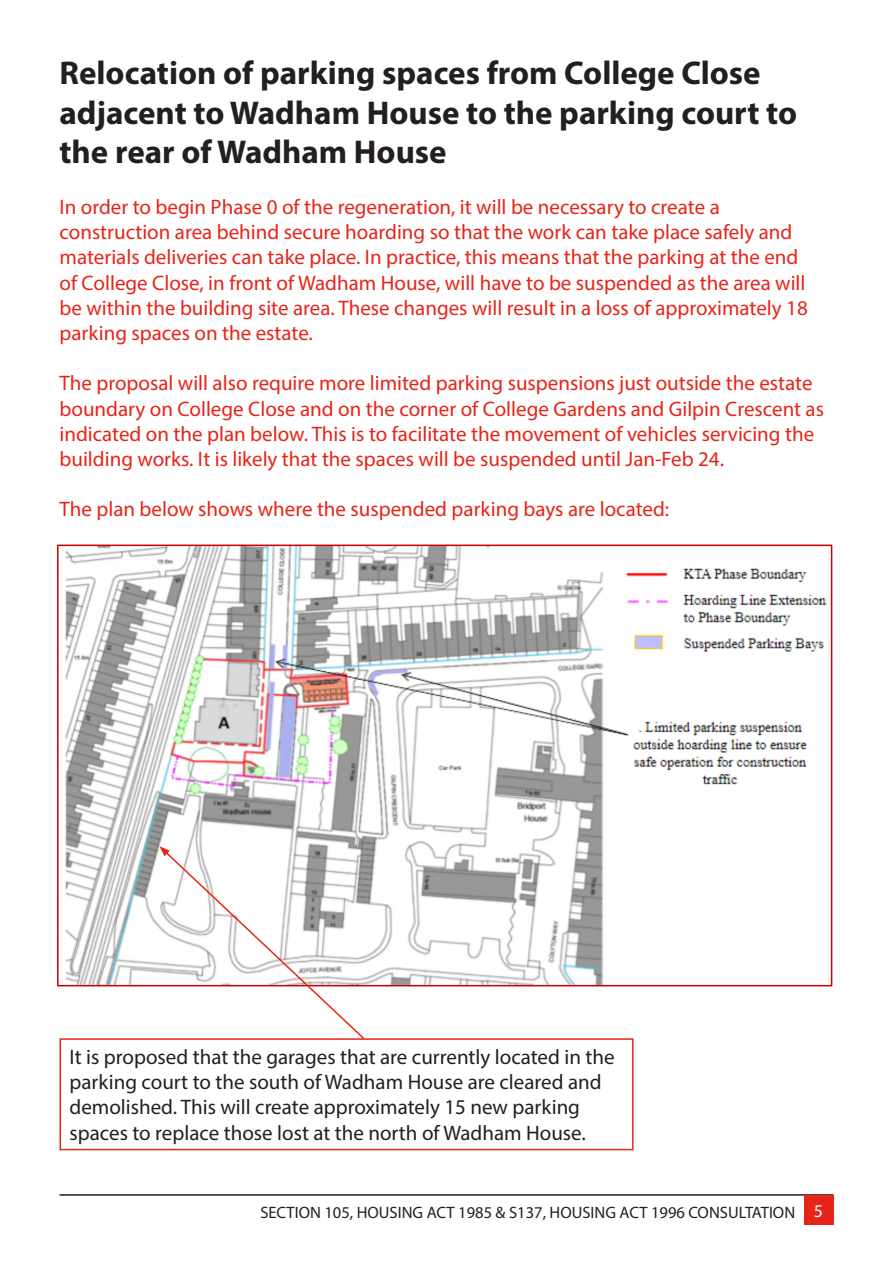
<style>
.page{position:relative;width:893px;height:1263px;background:#fff}
.page>*{position:absolute;margin:0;border:0;box-sizing:border-box;transform-origin:0 0}
.Chap_heads{font:700 33px/39.6px "Myriad Pro";color:#231f20}
.body_copy{font:21px/25.2px "Myriad Pro";color:#e72419}
.body_copy-2{font:21px/25.2px "Myriad Pro";color:#231f20}
.t1{font:16.5px "Myriad Pro";color:#231f20}
.s1{font-size:18px;color:#fff}
</style>
<div class="page">
<hr style="left:60px;top:1194px;width:773px;height:2px;background:#231f20">
<div style="left:804px;top:1195px;width:29px;height:30px;background:#e72419"></div>
<img style="left:57px;top:544px;width:776px;height:443px">
<div style="left:60px;top:1038px;width:574px;height:112px;border:2px solid #e72419"></div>
<svg style="left:159px;top:846px;width:207px;height:194px"></svg>
<p class="Chap_heads" style="left:60px;top:52px;width:739px">Relocation of parking spaces from College Close adjacent to Wadham House to the parking court to the rear of Wadham House</p>
<p class="body_copy" style="left:60px;top:194px;width:750px">In order to begin Phase 0 of the regeneration, it will be necessary to create a construction area behind secure hoarding so that the work can take place safely and materials deliveries can take place. In practice, this means that the parking at the end of College Close, in front of Wadham House, will have to be suspended as the area will be within the building site area. These changes will result in a loss of approximately 18 parking spaces on the estate.</p>
<p class="body_copy" style="left:60px;top:370px;width:766px">The proposal will also require more limited parking suspensions just outside the estate boundary on College Close and on the corner of College Gardens and Gilpin Crescent as indicated on the plan below. This is to facilitate the movement of vehicles servicing the building works. It is likely that the spaces will be suspended until Jan-Feb 24.</p>
<p class="body_copy" style="left:60px;top:496px;width:611px">The plan below shows where the suspended parking bays are located:</p>
<p class="body_copy-2" style="left:70px;top:1044px;width:547px">It is proposed that the garages that are currently located in the parking court to the south of Wadham House are cleared and demolished. This will create approximately 15 new parking spaces to replace those lost at the north of Wadham House.</p>
<p class="t1" style="left:260px;top:1202px;width:564px">SECTION 105, HOUSING ACT 1985 &amp; S137, HOUSING ACT 1996 CONSULTATION <span class="s1">5</span></p>
</div>
